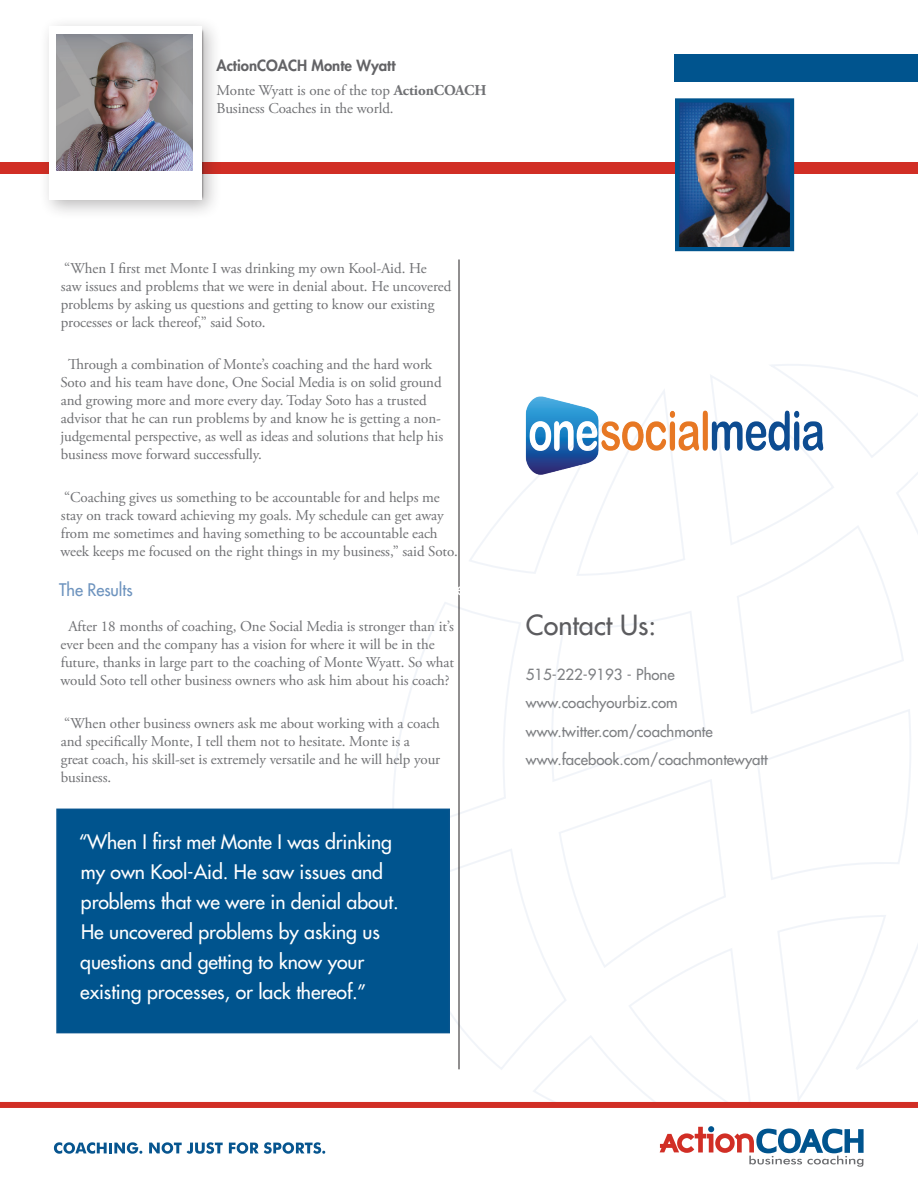
<style>
.page{position:relative;width:918px;height:1188px;background:#fff}
.page>*{position:absolute;margin:0;border:0;box-sizing:border-box;transform-origin:0 0}
.t1{font:500 27px "Futura Std";color:#5c5c5f}
.t2{font:500 19.5px/30px "Futura Std";letter-spacing:-.005em;color:#fff}
.t3{font:500 16.95px "Futura Std";letter-spacing:-.005em;color:#6d93be}
.t4{font:15px/18px "Adobe Garamond Pro";letter-spacing:-.005em;color:#6f7073}
.t5{font:500 15px/28.5px "Futura Std";color:#7e8083}
.t6{font:800 15px "Futura Std";color:#636366}
.s1{font-weight:700}
</style>
<div class="page">
<svg style="left:392px;top:364px;width:526px;height:738px"></svg>
<div style="left:0;top:162px;width:918px;height:12px;background:#d12e25"></div>
<img style="left:680px;top:103px;width:109px;height:143px">
<div style="left:675px;top:98px;width:119px;height:153px;border:4px solid #00548e"></div>
<div style="left:675px;top:54px;width:243px;height:27px;background:#00548e"></div>
<hr style="left:459px;top:260px;width:1px;height:809px;background:#231f20">
<div style="left:56px;top:809px;width:394px;height:224px;background:#00548e"></div>
<img style="left:522px;top:395px;width:306px;height:80px">
<svg style="left:54px;top:1142px;width:88px;height:12px"></svg>
<svg style="left:149px;top:1142px;width:74px;height:12px"></svg>
<svg style="left:229px;top:1142px;width:96px;height:12px"></svg>
<div style="left:0;top:1102px;width:918px;height:6px;background:#d12e25"></div>
<svg style="left:660px;top:1126px;width:204px;height:41px"></svg>
<div style="left:39px;top:16px;width:183px;height:204px;background:#231f20;opacity:.3"></div>
<div style="left:50px;top:27px;width:152px;height:173px;background:#fff"></div>
<img style="left:56px;top:35px;width:137px;height:136px">
<p class="t6" style="left:217px;top:56px;width:180px">ActionCOACH Monte Wyatt</p>
<p class="t4" style="left:217px;top:82px;width:272px">Monte Wyatt is one of the top <span class="s1">ActionCOACH<br></span>Business Coaches in the world.</p>
<p class="t4" style="left:61px;top:260px;width:392px">“When I first met Monte I was drinking my own Kool-Aid. He<br>saw issues and problems that we were in denial about. He uncovered problems by asking us questions and getting to know our existing processes or lack thereof,” said Soto.</p>
<p class="t4" style="left:60px;top:356px;width:384px;text-indent:8px">Through a combination of Monte’s coaching and the hard work Soto and his team have done, One Social Media is on solid ground and growing more and more every day. Today Soto has a trusted advisor that he can run problems by and know he is getting a non&shy;judgemental perspective, as well as ideas and solutions that help his business move forward successfully.</p>
<p class="t4" style="left:60px;top:489px;width:399px">“Coaching gives us something to be accountable for and helps me stay on track toward achieving my goals. My schedule can get away from me sometimes and having something to be accountable each week keeps me focused on the right things in my business,” said Soto.</p>
<p class="t3" style="left:59px;top:579px;width:75px">The Results</p>
<p class="t4" style="left:60px;top:618px;width:395px;text-indent:8px">After 18 months of coaching, One Social Media is stronger than it’s ever been and the company has a vision for where it will be in the future, thanks in large part to the coaching of Monte Wyatt. So what would Soto tell other business owners who ask him about his coach?</p>
<p class="t4" style="left:61px;top:714px;width:381px">“When other business owners ask me about working with a coach and specifically Monte, I tell them not to hesitate. Monte is a great coach, his skill-set is extremely versatile and he will help your business.</p>
<h2 class="t2" style="left:79px;top:827px;width:321px">“When I first met Monte I was drinking my own Kool-Aid. He saw issues and problems that we were in denial about.<br>He uncovered problems by asking us questions and getting to know your existing processes, or lack thereof.”</h2>
<h1 class="t1" style="left:526px;top:608px;width:132px">Contact Us:</h1>
<p class="t5" style="left:526px;top:660px;width:243px">515-222-9193 - Phone www.coachyourbiz.com www.twitter.com/coachmonte www.facebook.com/coachmontewyatt</p>
</div>
